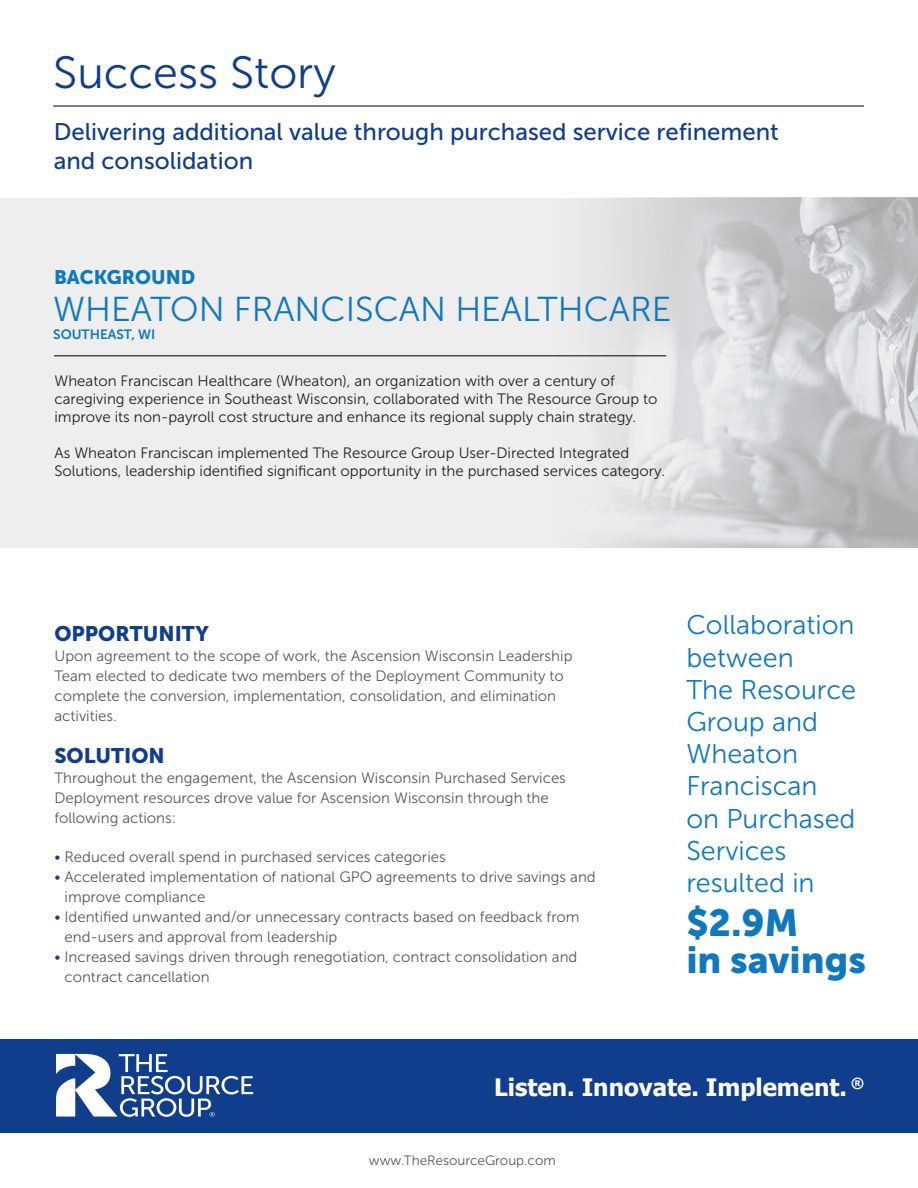
<style>
.page{position:relative;width:918px;height:1188px;background:#fff}
.page>*{position:absolute;margin:0;border:0;box-sizing:border-box;transform-origin:0 0}
.t1{font:45px "Museo Sans 300";color:#103d8c}
.Text{font:37.5px/37.5px "Museo Sans 900";color:#1078bf}
.Text-2{font:34.5px "Museo Sans 300";color:#1078bf}
.Text-3{font:27px/32.2px "Museo Sans 300";color:#1078bf}
.Text-4{font:24px/28.8px "Museo Sans 500";color:#103d8c}
.t2{font:700 24px "Tahoma";color:#fff}
.Text-5{font:21px "Museo Sans 900";color:#103d8c}
.Text-6{font:19.5px "Museo Sans 900";color:#1078bf}
.Text-7{font:15px/19.8px "Museo Sans 300";color:#57585a}
.Text-8{font:15px/18px "Museo Sans 300";color:#231f20}
.Text-9{font:13.5px "Museo Sans 300";color:#57585a}
.Text-10{font:13.5px "Museo Sans 700";color:#1078bf}
.s1{color:#103d8c}
</style>
<div class="page">
<div style="left:0;top:198px;width:918px;height:350px;background:#eeeeef"></div>
<div style="left:0;top:1040px;width:918px;height:93px;background:#103d8c"></div>
<hr style="left:53px;top:106px;width:811px;height:1px;background:#000">
<svg style="left:56px;top:1054px;width:197px;height:63px"></svg>
<img style="left:508px;top:198px;width:410px;height:350px">
<hr style="left:54px;top:356px;width:612px;height:1px;background:#000">
<p class="t1" style="left:53px;top:48px;width:284px">Success Story</p>
<p class="Text-4" style="left:54px;top:118px;width:727px">Delivering additional value through purchased service refinement and consolidation</p>
<p class="Text-6" style="left:54px;top:267px;width:143px">BACKGROUND</p>
<p class="Text-2" style="left:53px;top:291px;width:620px">WHEATON FRANCISCAN HEALTHCARE</p>
<p class="Text-10" style="left:53px;top:327px;width:104px">SOUTHEAST, WI</p>
<p class="Text-8" style="left:54px;top:371px;width:605px">Wheaton Franciscan Healthcare (Wheaton), an organization with over a century of caregiving experience in Southeast Wisconsin, collaborated with The Resource Group to improve its non-payroll cost structure and enhance its regional supply chain strategy.</p>
<p class="Text-8" style="left:54px;top:443px;width:612px">As Wheaton Franciscan implemented The Resource Group User-Directed Integrated<br>Solutions, leadership identified significant opportunity in the purchased services category.</p>
<p class="Text-5" style="left:54px;top:622px;width:156px">OPPORTUNITY</p>
<p class="Text-7" style="left:54px;top:646px;width:520px">Upon agreement to the scope of work, the Ascension Wisconsin Leadership Team elected to dedicate two members of the Deployment Community to complete the conversion, implementation, consolidation, and elimination activities.</p>
<p class="Text-5" style="left:54px;top:744px;width:112px">SOLUTION</p>
<p class="Text-7" style="left:54px;top:768px;width:513px">Throughout the engagement, the Ascension Wisconsin Purchased Services<br>Deployment resources drove value for Ascension Wisconsin through the following actions:</p>
<p class="Text-7" style="left:54px;top:847px;width:393px"><span class="s1">•</span> Reduced overall spend in purchased services categories</p>
<p class="Text-7" style="left:65px;top:867px;width:533px;text-indent:-10px"><span class="s1">•</span> Accelerated implementation of national GPO agreements to drive savings and improve compliance</p>
<p class="Text-7" style="left:65px;top:907px;width:517px;text-indent:-10px"><span class="s1">•</span> Identified unwanted and/or unnecessary contracts based on feedback from end-users and approval from leadership</p>
<p class="Text-7" style="left:65px;top:947px;width:514px;text-indent:-10px"><span class="s1">•</span> Increased savings driven through renegotiation, contract consolidation and contract cancellation</p>
<p class="Text-3" style="left:686px;top:609px;width:171px">Collaboration between<br>The Resource<br>Group and<br>Wheaton<br>Franciscan on Purchased<br>Services resulted in</p>
<p class="Text" style="left:686px;top:904px;width:181px">$2.9M<br>in savings</p>
<p class="t2" style="left:494px;top:1071px;width:371px">Listen. Innovate. Implement. <sup>®</sup></p>
<p class="Text-9" style="left:369px;top:1153px;width:188px">www.TheResourceGroup.com</p>
</div>
